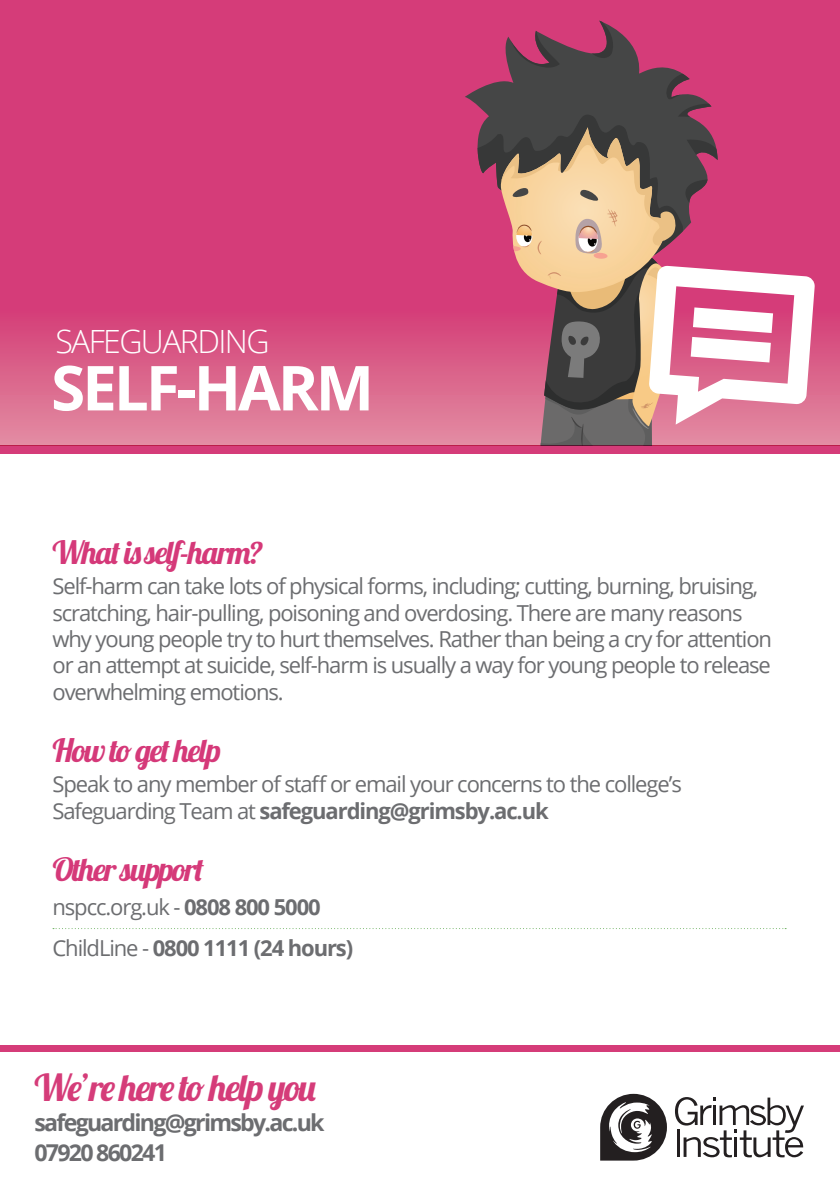
<style>
.page{position:relative;width:840px;height:1191px;background:#fff}
.page>*{position:absolute;margin:0;border:0;box-sizing:border-box;transform-origin:0 0}
.t1{font:700 62px "Open Sans";letter-spacing:-.05em;color:#fff}
.t2{font:37px "Lobster 1.4";letter-spacing:-.05em;color:#d53c79}
.t3{font:32px "Lobster 1.4";letter-spacing:-.05em;color:#d53979}
.t4{font:300 32px "Open Sans";letter-spacing:-.05em;color:#fff}
.t5{font:700 23.2px/30.2px "Open Sans";letter-spacing:-.075em;color:#6c6d70}
.t6{font:22px/26.4px "Open Sans";letter-spacing:-.05em;color:#6c6d70}
.t7{font:700 22px/40.4px "Open Sans";letter-spacing:-.05em;color:#6c6d70}
.s1{font-weight:700}
.s2{font-weight:400}
</style>
<div class="page">
<div style="left:0;top:0;width:839px;height:446px;background:#d53c79"></div>
<svg style="left:0;top:283px;width:839px;height:163px"></svg>
<svg style="left:600px;top:1093px;width:66px;height:67px"></svg>
<svg style="left:675px;top:1097px;width:128px;height:60px"></svg>
<div style="left:0;top:1045px;width:839px;height:6px;background:#d53c79"></div>
<svg style="left:477px;top:21px;width:337px;height:425px"></svg>
<div style="left:0;top:446px;width:839px;height:8px;background:#d53c79"></div>
<svg style="left:53px;top:928px;width:732px;height:1px"></svg>
<h3 class="t4" style="left:55px;top:320px;width:215px">SAFEGUARDING</h3>
<h1 class="t1" style="left:51px;top:344px;width:324px">SELF-HARM</h1>
<h3 class="t3" style="left:52px;top:532px;width:212px">What is self-harm?</h3>
<p class="t6" style="left:52px;top:572px;width:720px">Self-harm can take lots of physical forms, including; cutting, burning, bruising, scratching, hair-pulling, poisoning and overdosing. There are many reasons why young people try to hurt themselves. Rather than being a cry for attention or an attempt at suicide, self-harm is usually a way for young people to release overwhelming emotions.</p>
<h3 class="t3" style="left:52px;top:730px;width:170px">How to get help</h3>
<p class="t6" style="left:52px;top:770px;width:630px">Speak to any member of staff or email your concerns to the college’s<br>Safeguarding Team at <span class="s1">safeguarding@grimsby.ac.uk</span></p>
<h3 class="t3" style="left:52px;top:849px;width:153px">Other support</h3>
<p class="t7" style="left:52px;top:886px;width:302px"><span class="s2">nspcc.org.uk -</span> 0808 800 5000<br><span class="s2">ChildLine -</span> 0800 1111 (24 hours)</p>
<h2 class="t2" style="left:34px;top:1063px;width:283px">We’re here to help you</h2>
<p class="t5" style="left:34px;top:1106px;width:291px">safeguarding@grimsby.ac.uk<br>07920 860241</p>
</div>
